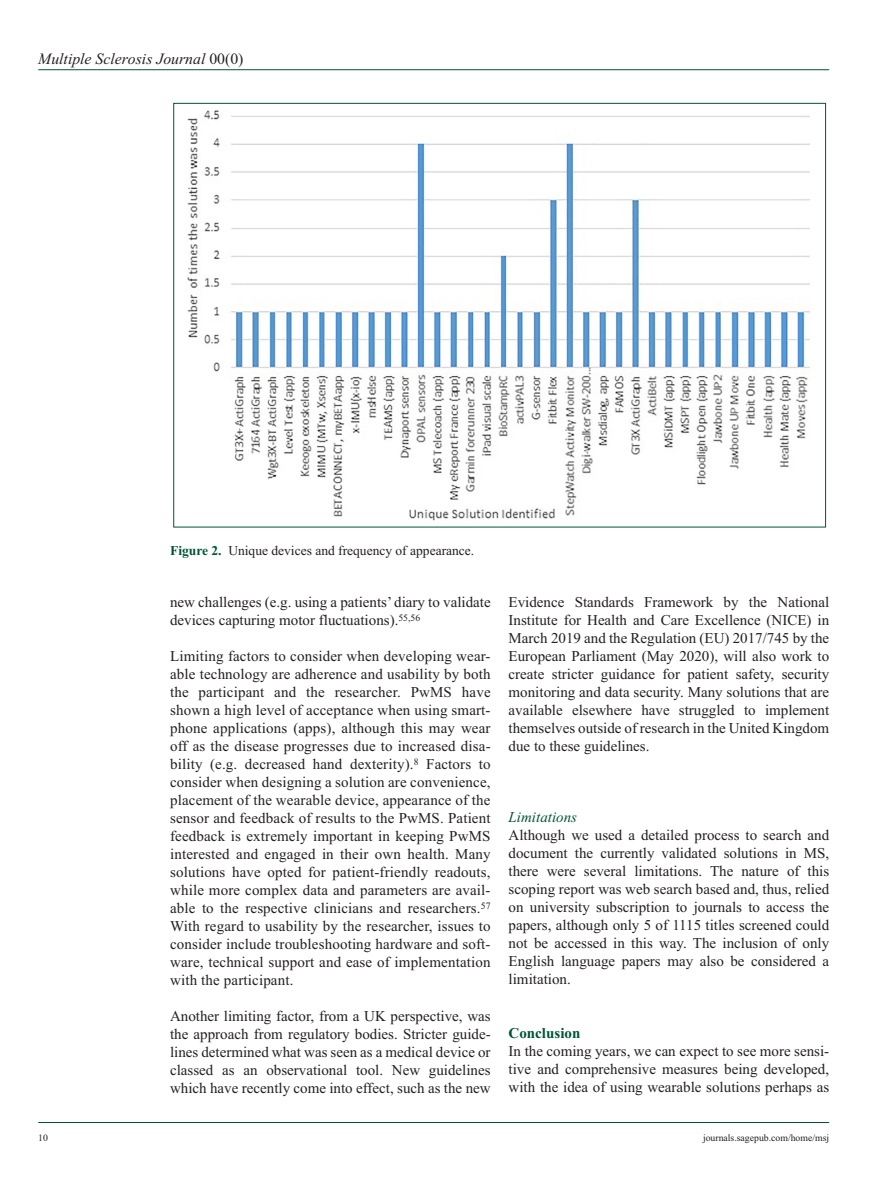
<style>
.page{position:relative;width:893px;height:1191px;background:#fff}
.page>*{position:absolute;margin:0;border:0;box-sizing:border-box;transform-origin:0 0}
.t1{font:italic 15.75px "Times New Roman";color:#231f20}
.t2{font:15px/18px "Times New Roman";color:#231f20;text-align:justify}
.t3{font:italic 15px "Times New Roman";color:#015436}
.t4{font:700 15px "Times New Roman";color:#015436}
.t5{font:13.5px "Times New Roman";color:#231f20}
.t6{font:9.75px "Times New Roman";color:#231f20}
.s1{font-style:normal}
.s2{font-weight:700;color:#015436}
</style>
<div class="page">
<hr style="left:38px;top:69px;width:791px;height:1px;background:#015436">
<hr style="left:38px;top:1122px;width:791px;height:1px;background:#015436">
<img style="left:187px;top:110px;width:623px;height:411px">
<p class="t1" style="left:38px;top:50px;width:207px">Multiple Sclerosis Journal <span class="s1">00(0)</span></p>
<p class="t5" style="left:170px;top:543px;width:306px"><span class="s2">Figure 2.</span> Unique devices and frequency of appearance.</p>
<p class="t2" style="left:170px;top:593px;width:322px">new challenges (e.g. using a patients’ diary to validate devices capturing motor fluctuations).<sup>55,56</sup></p>
<p class="t2" style="left:170px;top:647px;width:322px">Limiting factors to consider when developing wear&shy;able technology are adherence and usability by both the participant and the researcher. PwMS have shown a high level of acceptance when using smart&shy;phone applications (apps), although this may wear off as the disease progresses due to increased disa&shy;bility (e.g. decreased hand dexterity).<sup>8</sup> Factors to consider when designing a solution are convenience, placement of the wearable device, appearance of the sensor and feedback of results to the PwMS. Patient feedback is extremely important in keeping PwMS interested and engaged in their own health. Many solutions have opted for patient-friendly readouts, while more complex data and parameters are avail&shy;able to the respective clinicians and researchers.<sup>57<br></sup>With regard to usability by the researcher, issues to consider include troubleshooting hardware and soft&shy;ware, technical support and ease of implementation with the participant.</p>
<p class="t2" style="left:170px;top:1007px;width:322px">Another limiting factor, from a UK perspective, was the approach from regulatory bodies. Stricter guide&shy;lines determined what was seen as a medical device or classed as an observational tool. New guidelines which have recently come into effect, such as the new</p>
<p class="t2" style="left:509px;top:593px;width:322px">Evidence Standards Framework by the National Institute for Health and Care Excellence (NICE) in March 2019 and the Regulation (EU) 2017/745 by the European Parliament (May 2020), will also work to create stricter guidance for patient safety, security monitoring and data security. Many solutions that are available elsewhere have struggled to implement themselves outside of research in the United Kingdom due to these guidelines.</p>
<p class="t3" style="left:509px;top:809px;width:70px">Limitations</p>
<p class="t2" style="left:509px;top:826px;width:322px">Although we used a detailed process to search and document the currently validated solutions in MS, there were several limitations. The nature of this scoping report was web search based and, thus, relied on university subscription to journals to access the papers, although only 5 of 1115 titles screened could not be accessed in this way. The inclusion of only English language papers may also be considered a limitation.</p>
<p class="t4" style="left:509px;top:1025px;width:73px">Conclusion</p>
<p class="t2" style="left:509px;top:1042px;width:322px">In the coming years, we can expect to see more sensi&shy;tive and comprehensive measures being developed, with the idea of using wearable solutions perhaps as</p>
<p class="t6" style="left:38px;top:1132px;width:11px">10</p>
<p class="t6" style="left:703px;top:1132px;width:128px">journals.sagepub.com/home/msj</p>
</div>
